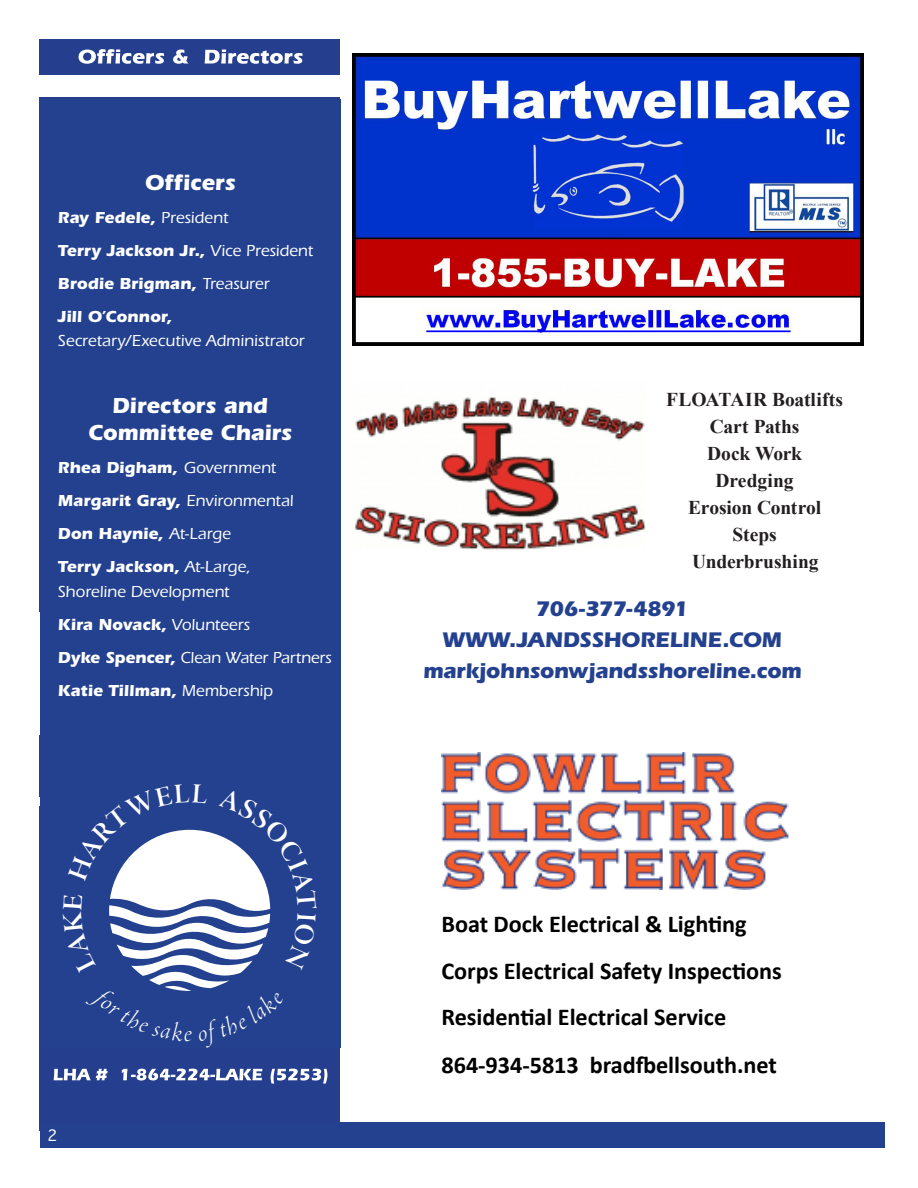
<style>
.page{position:relative;width:918px;height:1188px;background:#fff}
.page>*{position:absolute;margin:0;border:0;box-sizing:border-box;transform-origin:0 0}
.t1{font:700 24.3px/47.1px "Calibri";color:#000}
.t2{font:700 22.5px/27px "ITC Eras Std";color:#fff;text-align:center}
.t3{font:700 21.9px/31.2px "ITC Eras Std";letter-spacing:-.015em;color:#23418f;text-align:center}
.t4{font:700 19.5px/27px "Times New Roman";letter-spacing:-.005em;color:#231f20;text-align:center}
.t5{font:700 16.5px/33px "ITC Eras Std";color:#fff}
.t6{font:500 16.5px/33px "ITC Eras Std";letter-spacing:-.005em;color:#fff}
.t7{font:15px "Geneva";color:#fff}
.s1{font-weight:500}
.s2{font-weight:700}
</style>
<div class="page">
<div style="left:40px;top:807px;width:300px;height:324px;background:#253f8e"></div>
<div style="left:40px;top:1122px;width:303px;height:12px;background:#253f8e"></div>
<svg style="left:54px;top:1069px;width:54px;height:11px"></svg>
<svg style="left:122px;top:1069px;width:140px;height:12px"></svg>
<svg style="left:271px;top:1069px;width:56px;height:15px"></svg>
<div style="left:40px;top:39px;width:300px;height:36px;background:#253f8e"></div>
<svg style="left:79px;top:49px;width:85px;height:15px"></svg>
<svg style="left:173px;top:50px;width:16px;height:14px"></svg>
<svg style="left:205px;top:50px;width:98px;height:14px"></svg>
<div style="left:40px;top:99px;width:300px;height:672px;background:#23418f"></div>
<div style="left:40px;top:771px;width:300px;height:277px;background:#23418f"></div>
<img style="left:352px;top:54px;width:512px;height:291px">
<div style="left:40px;top:1123px;width:844px;height:25px;background:#23418f"></div>
<img style="left:355px;top:397px;width:290px;height:153px">
<img style="left:442px;top:752px;width:347px;height:137px">
<svg style="left:109px;top:829px;width:162px;height:162px"></svg>
<p class="t2" style="left:145px;top:169px;width:92px">Officers</p>
<p class="t5" style="left:58px;top:201px;width:257px">Ray Fedele, <span class="s1">President<br></span>Terry Jackson Jr., <span class="s1">Vice President<br></span>Brodie Brigman, <span class="s1">Treasurer<br></span>Jill O’Connor,</p>
<p class="t6" style="left:58px;top:324px;width:248px">Secretary/Executive Administrator</p>
<p class="t2" style="left:88px;top:393px;width:206px">Directors and<br>Committee Chairs</p>
<p class="t5" style="left:58px;top:452px;width:237px">Rhea Digham, <span class="s1">Government<br></span>Margarit Gray, <span class="s1">Environmental<br></span>Don Haynie, <span class="s1">At-Large<br></span>Terry Jackson, <span class="s1">At-Large,</span></p>
<p class="t6" style="left:58px;top:575px;width:275px">Shoreline Development<br><span class="s2">Kira Novack,</span> Volunteers<br><span class="s2">Dyke Spencer,</span> Clean Water Partners<br><span class="s2">Katie Tillman,</span> Membership</p>
<p class="t7" style="left:48px;top:1127px;width:12px">2</p>
<p class="t4" style="left:666px;top:386px;width:178px">FLOATAIR Boatlifts<br>Cart Paths<br>Dock Work<br>Dredging<br>Erosion Control<br>Steps<br>Underbrushing</p>
<p class="t3" style="left:423px;top:593px;width:380px">706-377-4891<br>WWW.JANDSSHORELINE.COM markjohnsonwjandsshoreline.com</p>
<p class="t1" style="left:441px;top:900px;width:342px">Boat Dock Electrical &amp; Ligh2ng Corps Electrical Safety Inspec2ons Residen2al Electrical Service 864-934-5813 bradGellsouth.net</p>
</div>
